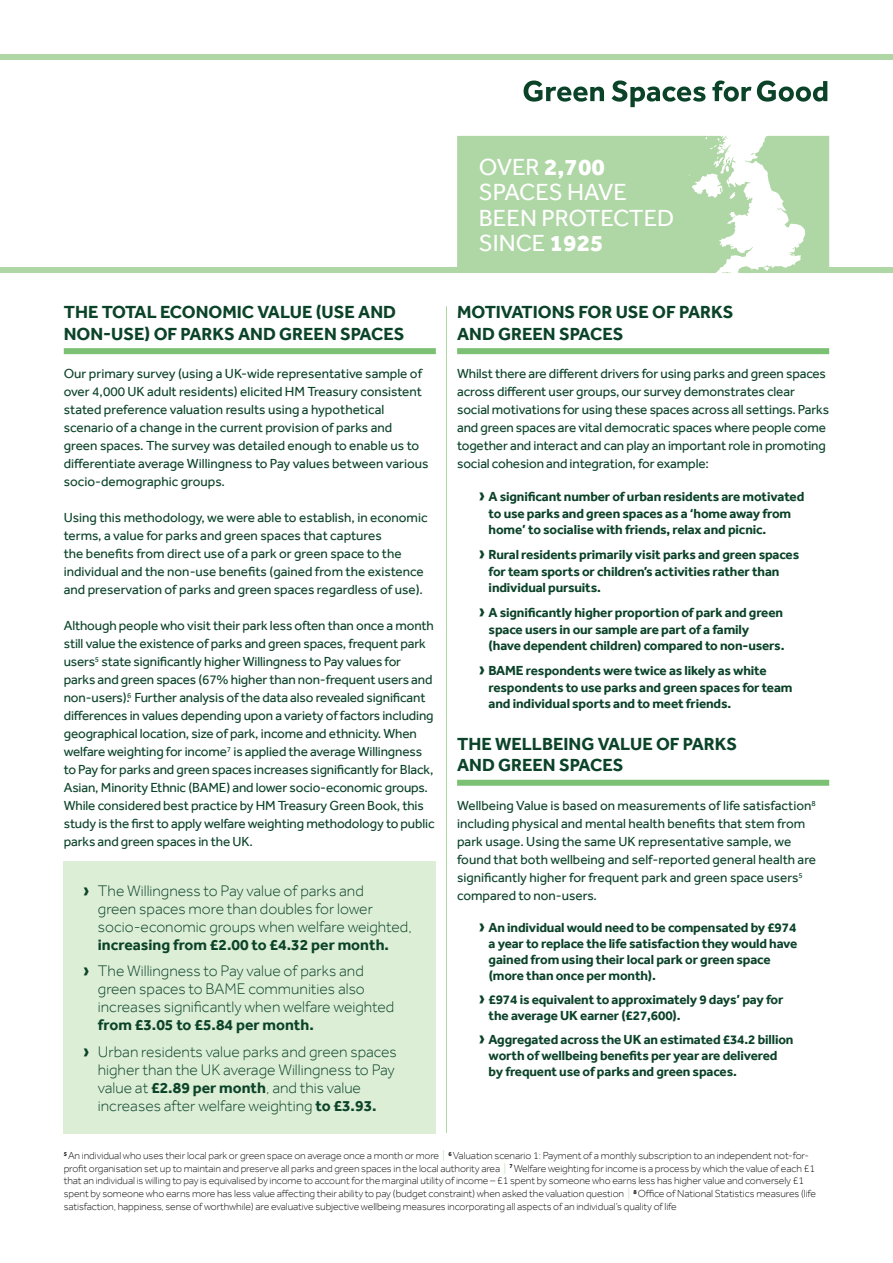
<style>
.page{position:relative;width:893px;height:1263px;background:#fff}
.page>*{position:absolute;margin:0;border:0;box-sizing:border-box;transform-origin:0 0}
.t1{font:24px/25.5px "Effra";color:#fff}
.t2{font:700 18px/21.6px "Effra";color:#0b4329}
.t3{font:300 15.75px/18px "Effra";color:#0b4329}
.t4{font:700 15.75px/26.5px "Effra";color:#0b4329}
.t5{font:13.5px/18px "Effra";letter-spacing:-.01em;color:#0b4329}
.t6{font:700 13.5px/16.5px "Effra";letter-spacing:-.01em;color:#0b4329}
.t7{font:300 10.5px/12.6px "Effra";letter-spacing:-.01em;color:#121212}
.s1{font-weight:800}
.s2{font-size:19.5px}
.s3{font-weight:700;font-size:19.5px}
.s4{font-weight:300}
.s5{font-weight:700}
.s6{color:#afd6a5}
</style>
<div class="page">
<div style="left:457px;top:136px;width:372px;height:131px;background:#afd6a5"></div>
<div style="left:64px;top:348px;width:372px;height:6px;background:#7cc074"></div>
<div style="left:457px;top:348px;width:372px;height:6px;background:#7cc074"></div>
<div style="left:0;top:267px;width:893px;height:6px;background:#afd6a5"></div>
<hr style="left:446px;top:306px;width:1px;height:827px;background:#afd6a5">
<div style="left:64px;top:861px;width:372px;height:273px;background:#dceed6"></div>
<div style="left:0;top:54px;width:893px;height:6px;background:#afd6a5"></div>
<svg style="left:524px;top:81px;width:80px;height:21px"></svg>
<svg style="left:612px;top:80px;width:215px;height:193px"></svg>
<div style="left:457px;top:780px;width:372px;height:6px;background:#7cc074"></div>
<h1 class="t1" style="left:479px;top:154px;width:197px">OVER <span class="s1">2,700<br></span>SPACES HAVE<br>BEEN PROTECTED<br>SINCE <span class="s1">1925</span></h1>
<h2 class="t2" style="left:64px;top:301px;width:342px">THE TOTAL ECONOMIC VALUE (USE AND<br>NON-USE) OF PARKS AND GREEN SPACES</h2>
<p class="t5" style="left:64px;top:364px;width:366px">Our primary survey (using a UK-wide representative sample of over 4,000 UK adult residents) elicited HM Treasury consistent stated preference valuation results using a hypothetical scenario of a change in the current provision of parks and green spaces. The survey was detailed enough to enable us to differentiate average Willingness to Pay values between various socio-demographic groups.</p>
<p class="t5" style="left:64px;top:508px;width:365px">Using this methodology, we were able to establish, in economic terms, a value for parks and green spaces that captures<br>the benefits from direct use of a park or green space to the individual and the non-use benefits (gained from the existence and preservation of parks and green spaces regardless of use).</p>
<p class="t5" style="left:64px;top:616px;width:372px">Although people who visit their park less often than once a month still value the existence of parks and green spaces, frequent park users<sup>5</sup> state significantly higher Willingness to Pay values for parks and green spaces (67% higher than non-frequent users and non-users).<sup>6</sup> Further analysis of the data also revealed significant differences in values depending upon a variety of factors including geographical location, size of park, income and ethnicity. When welfare weighting for income<sup>7</sup> is applied the average Willingness to Pay for parks and green spaces increases significantly for Black, Asian, Minority Ethnic (BAME) and lower socio-economic groups.<br>While considered best practice by HM Treasury Green Book, this study is the first to apply welfare weighting methodology to public parks and green spaces in the UK.</p>
<h2 class="t2" style="left:457px;top:301px;width:278px">MOTIVATIONS FOR USE OF PARKS<br>AND GREEN SPACES</h2>
<p class="t5" style="left:457px;top:364px;width:374px">Whilst there are different drivers for using parks and green spaces across different user groups, our survey demonstrates clear social motivations for using these spaces across all settings. Parks and green spaces are vital democratic spaces where people come together and interact and can play an important role in promoting social cohesion and integration, for example:</p>
<p class="t6" style="left:489px;top:488px;width:317px;text-indent:-10px"><span class="s2">›</span> A significant number of urban residents are motivated to use parks and green spaces as a ‘home away from home’ to socialise with friends, relax and picnic.</p>
<p class="t6" style="left:489px;top:546px;width:312px;text-indent:-10px"><span class="s2">›</span> Rural residents primarily visit parks and green spaces for team sports or children’s activities rather than individual pursuits.</p>
<p class="t6" style="left:489px;top:604px;width:297px;text-indent:-10px"><span class="s2">›</span> A significantly higher proportion of park and green space users in our sample are part of a family (have dependent children) compared to non-users.</p>
<p class="t6" style="left:489px;top:662px;width:305px;text-indent:-10px"><span class="s2">›</span> BAME respondents were twice as likely as white respondents to use parks and green spaces for team and individual sports and to meet friends.</p>
<h2 class="t2" style="left:457px;top:733px;width:282px;line-height:21px">THE WELLBEING VALUE OF PARKS<br>AND GREEN SPACES</h2>
<p class="t5" style="left:457px;top:796px;width:361px">Wellbeing Value is based on measurements of life satisfaction<sup>8 </sup>including physical and mental health benefits that stem from park usage. Using the same UK representative sample, we found that both wellbeing and self-reported general health are significantly higher for frequent park and green space users<sup>5 </sup>compared to non-users.</p>
<p class="t6" style="left:489px;top:920px;width:310px;line-height:15.8px;text-indent:-10px"><span class="s2">›</span> An individual would need to be compensated by £974 a year to replace the life satisfaction they would have gained from using their local park or green space (more than once per month).</p>
<p class="t6" style="left:489px;top:991px;width:296px;line-height:15.8px;text-indent:-10px"><span class="s2">›</span> £974 is equivalent to approximately 9 days’ pay for the average UK earner (£27,600).</p>
<p class="t6" style="left:489px;top:1031px;width:306px;text-indent:-10px"><span class="s2">›</span> Aggregated across the UK an estimated £34.2 billion worth of wellbeing benefits per year are delivered by frequent use of parks and green spaces.</p>
<p class="t3" style="left:98px;top:881px;width:315px;text-indent:-15px"><span class="s3">›</span> The Willingness to Pay value of parks and<br>green spaces more than doubles for lower socio-economic groups when welfare weighted,</p>
<p class="t4" style="left:83px;top:931px;width:308px;text-indent:15px">increasing from £2.00 to £4.32 per month. <span class="s2">›</span> <span class="s4">The Willingness to Pay value of parks and</span></p>
<p class="t3" style="left:98px;top:980px;width:298px">green spaces to BAME communities also increases significantly when welfare weighted</p>
<p class="t3" style="left:83px;top:1011px;width:315px;line-height:26.5px;text-indent:15px"><span class="s5">from £3.05 to £5.84 per month.<br></span><span class="s3">›</span> Urban residents value parks and green spaces</p>
<p class="t3" style="left:98px;top:1060px;width:298px">higher than the UK average Willingness to Pay value at <span class="s5">£2.89 per month</span>, and this value increases after welfare weighting <span class="s5">to £3.93.</span></p>
<p class="t7" style="left:64px;top:1149px;width:754px"><sup>5</sup> An individual who uses their local park or green space on average once a month or more <span class="s6">|</span> <sup>6</sup> Valuation scenario 1: Payment of a monthly subscription to an independent not-for&shy;profit organisation set up to maintain and preserve all parks and green spaces in the local authority area <span class="s6">|</span> <sup>7</sup> Welfare weighting for income is a process by which the value of each £1 that an individual is willing to pay is equivalised by income to account for the marginal utility of income – £1 spent by someone who earns less has higher value and conversely £1 spent by someone who earns more has less value affecting their ability to pay (budget constraint) when asked the valuation question <span class="s6">|</span> <sup>8</sup> Office of National Statistics measures (life satisfaction, happiness, sense of worthwhile) are evaluative subjective wellbeing measures incorporating all aspects of an individual’s quality of life</p>
</div>
